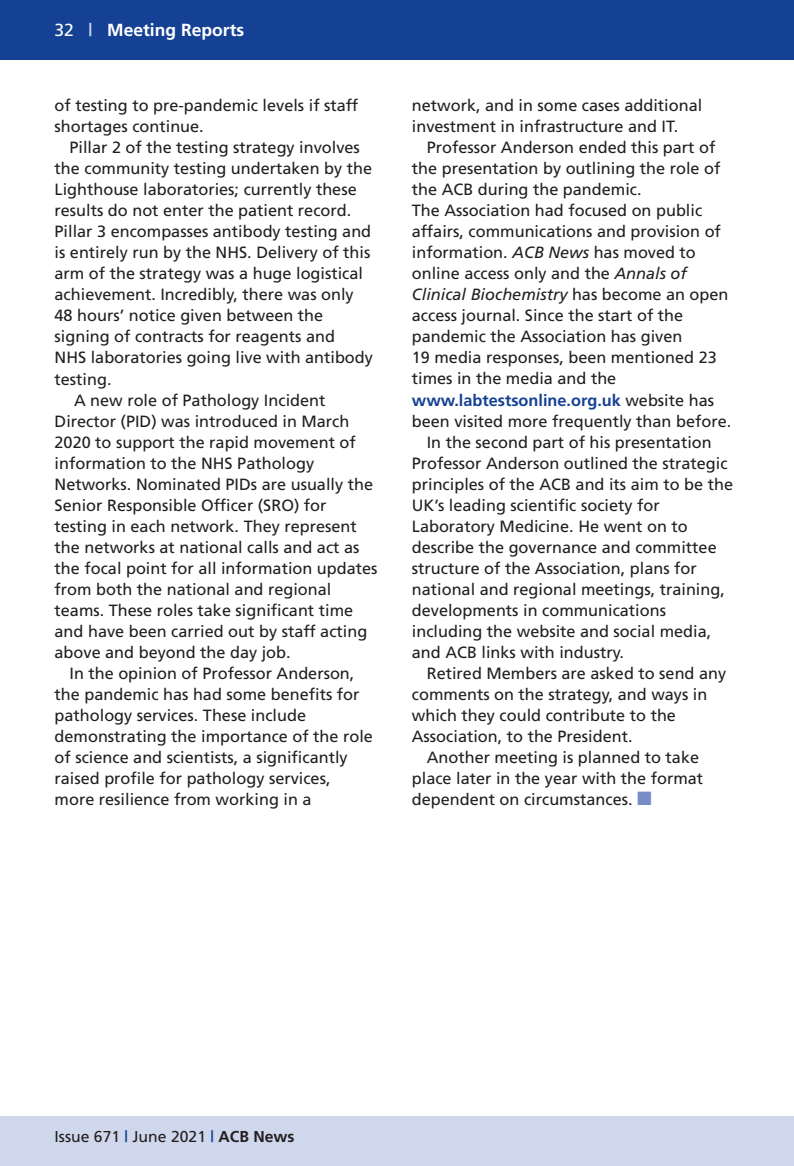
<style>
.page{position:relative;width:794px;height:1166px;background:#fff}
.page>*{position:absolute;margin:0;border:0;box-sizing:border-box;transform-origin:0 0}
.t1{font:700 17.5px "Frutiger";color:#fff}
.t2{font:16.28px/21px "Frutiger";color:#231f20}
.t3{font:italic 16.28px "Frutiger";color:#231f20}
.t4{font:700 16.28px "Frutiger";color:#154194}
.t5{font:15.75px "Frutiger";color:#231f20}
.s1{font-weight:400}
.s2{color:#cfd7ec}
.s3{font-style:italic}
.s4{font-style:normal}
.s5{font-weight:400;color:#231f20}
.s6{color:#788dc7}
.s7{font-weight:700;color:#154194}
.s8{font-weight:700}
</style>
<div class="page">
<div style="left:0;top:0;width:794px;height:60px;background:#154194"></div>
<div style="left:0;top:1116px;width:794px;height:50px;background:#cfd7ec"></div>
<p class="t1" style="left:55px;top:23px;width:191px"><span class="s1">32</span> <span class="s2">|</span> Meeting Reports</p>
<p class="t2" style="left:55px;top:97px;width:305px">of testing to pre-pandemic levels if staff shortages continue.</p>
<p class="t2" style="left:69px;top:139px;width:292px">Pillar 2 of the testing strategy involves</p>
<p class="t2" style="left:55px;top:160px;width:319px">the community testing undertaken by the</p>
<p class="t2" style="left:55px;top:181px;width:304px">Lighthouse laboratories; currently these</p>
<p class="t2" style="left:55px;top:202px;width:298px">results do not enter the patient record.</p>
<p class="t2" style="left:55px;top:223px;width:318px">Pillar 3 encompasses antibody testing and</p>
<p class="t2" style="left:55px;top:244px;width:317px">is entirely run by the NHS. Delivery of this</p>
<p class="t2" style="left:55px;top:265px;width:310px">arm of the strategy was a huge logistical</p>
<p class="t2" style="left:55px;top:286px;width:301px">achievement. Incredibly, there was only</p>
<p class="t2" style="left:55px;top:307px;width:270px">48 hours’ notice given between the</p>
<p class="t2" style="left:55px;top:328px;width:282px">signing of contracts for reagents and</p>
<p class="t2" style="left:55px;top:349px;width:320px">NHS laboratories going live with antibody</p>
<p class="t2" style="left:55px;top:370px;width:58px">testing.</p>
<p class="t2" style="left:74px;top:391px;width:253px">A new role of Pathology Incident</p>
<p class="t2" style="left:55px;top:412px;width:296px">Director (PID) was introduced in March</p>
<p class="t2" style="left:55px;top:433px;width:303px">2020 to support the rapid movement of</p>
<p class="t2" style="left:55px;top:454px;width:261px">information to the NHS Pathology</p>
<p class="t2" style="left:55px;top:475px;width:320px">Networks. Nominated PIDs are usually the</p>
<p class="t2" style="left:55px;top:496px;width:273px">Senior Responsible Officer (SRO) for</p>
<p class="t2" style="left:55px;top:517px;width:304px">testing in each network. They represent</p>
<p class="t2" style="left:55px;top:538px;width:306px">the networks at national calls and act as</p>
<p class="t2" style="left:55px;top:559px;width:324px">the focal point for all information updates</p>
<p class="t2" style="left:55px;top:580px;width:278px">from both the national and regional</p>
<p class="t2" style="left:55px;top:601px;width:300px">teams. These roles take significant time</p>
<p class="t2" style="left:55px;top:622px;width:314px">and have been carried out by staff acting</p>
<p class="t2" style="left:55px;top:643px;width:238px">above and beyond the day job.</p>
<p class="t2" style="left:69px;top:664px;width:286px">In the opinion of Professor Anderson,</p>
<p class="t2" style="left:55px;top:685px;width:306px">the pandemic has had some benefits for</p>
<p class="t2" style="left:55px;top:706px;width:253px">pathology services. These include</p>
<p class="t2" style="left:55px;top:727px;width:320px">demonstrating the importance of the role</p>
<p class="t2" style="left:55px;top:748px;width:295px">of science and scientists, a significantly</p>
<p class="t2" style="left:55px;top:769px;width:277px">raised profile for pathology services,</p>
<p class="t2" style="left:55px;top:790px;width:258px">more resilience from working in a</p>
<p class="t2" style="left:412px;top:97px;width:292px">network, and in some cases additional investment in infrastructure and IT.</p>
<p class="t2" style="left:427px;top:139px;width:290px">Professor Anderson ended this part of</p>
<p class="t2" style="left:412px;top:160px;width:310px">the presentation by outlining the role of</p>
<p class="t2" style="left:412px;top:181px;width:231px">the ACB during the pandemic.</p>
<p class="t2" style="left:412px;top:202px;width:292px">The Association had focused on public</p>
<p class="t2" style="left:412px;top:223px;width:310px">affairs, communications and provision of</p>
<p class="t2" style="left:412px;top:244px;width:285px">information. <span class="s3">ACB News</span> has moved to</p>
<p class="t2" style="left:412px;top:265px;width:276px">online access only and the <span class="s3">Annals of</span></p>
<p class="t3" style="left:412px;top:288px;width:318px">Clinical Biochemistry <span class="s4">has become an open</span></p>
<p class="t2" style="left:412px;top:307px;width:273px">access journal. Since the start of the</p>
<p class="t2" style="left:412px;top:328px;width:272px">pandemic the Association has given</p>
<p class="t2" style="left:412px;top:349px;width:306px">19 media responses, been mentioned 23</p>
<p class="t2" style="left:412px;top:370px;width:206px">times in the media and the</p>
<p class="t4" style="left:412px;top:393px;width:304px">www.labtestsonline.org.uk <span class="s5">website has</span></p>
<p class="t2" style="left:412px;top:412px;width:321px">been visited more frequently than before.</p>
<p class="t2" style="left:427px;top:433px;width:286px">In the second part of his presentation</p>
<p class="t2" style="left:412px;top:454px;width:317px">Professor Anderson outlined the strategic</p>
<p class="t2" style="left:412px;top:475px;width:323px">principles of the ACB and its aim to be the</p>
<p class="t2" style="left:412px;top:496px;width:249px">UK’s leading scientific society for</p>
<p class="t2" style="left:412px;top:517px;width:277px">Laboratory Medicine. He went on to</p>
<p class="t2" style="left:412px;top:538px;width:306px">describe the governance and committee</p>
<p class="t2" style="left:412px;top:559px;width:286px">structure of the Association, plans for</p>
<p class="t2" style="left:412px;top:580px;width:314px">national and regional meetings, training,</p>
<p class="t2" style="left:412px;top:601px;width:256px">developments in communications</p>
<p class="t2" style="left:412px;top:622px;width:301px">including the website and social media,</p>
<p class="t2" style="left:412px;top:643px;width:214px">and ACB links with industry.</p>
<p class="t2" style="left:427px;top:664px;width:301px">Retired Members are asked to send any</p>
<p class="t2" style="left:412px;top:685px;width:297px">comments on the strategy, and ways in</p>
<p class="t2" style="left:412px;top:706px;width:266px">which they could contribute to the</p>
<p class="t2" style="left:412px;top:727px;width:222px">Association, to the President.</p>
<p class="t2" style="left:427px;top:748px;width:274px">Another meeting is planned to take</p>
<p class="t2" style="left:412px;top:769px;width:293px">place later in the year with the format</p>
<p class="t2" style="left:412px;top:790px;width:241px">dependent on circumstances. <span class="s6">■</span></p>
<p class="t5" style="left:55px;top:1130px;width:241px">Issue 671 <span class="s7">|</span> June 2021 <span class="s7">|</span> <span class="s8">ACB News</span></p>
</div>
